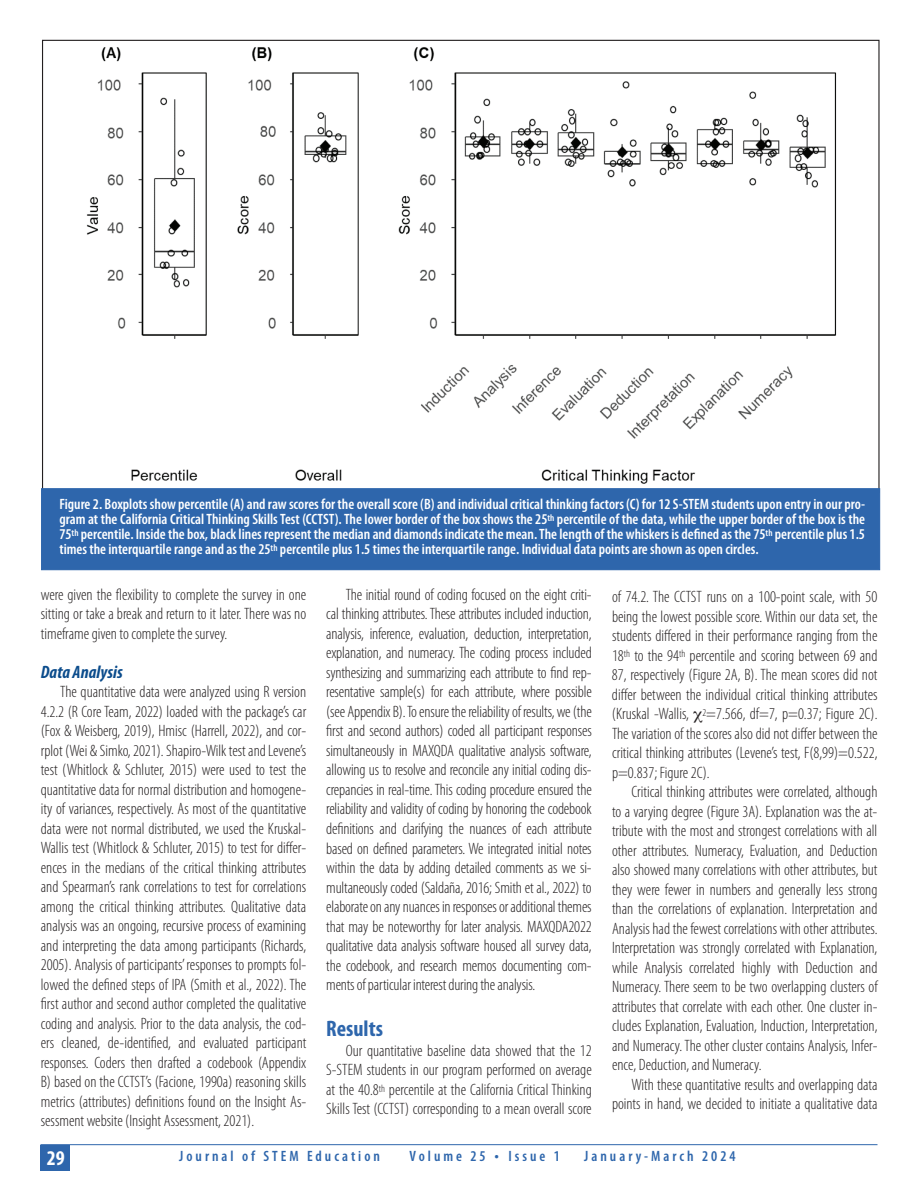
<style>
.page{position:relative;width:918px;height:1188px;background:#fff}
.page>*{position:absolute;margin:0;border:0;box-sizing:border-box;transform-origin:0 0}
.t1{font:700 condensed 22.5px "Myriad Pro";color:#2e66ac}
.t2{font:700 condensed 21px "Myriad Pro";color:#fff}
.t3{font:italic 700 condensed 18px "Myriad Pro";color:#0b4c8c}
.t4{font:300 condensed 16.5px/19.5px "Myriad Pro";color:#231f20;text-align:justify}
.t5{font:600 condensed 15px/15px "Myriad Pro";color:#fff;text-align:justify}
.t6{font:600 condensed 15px "Myriad Pro";letter-spacing:.2em;color:#2e66ac}
.s1{font-size:16.5px}
</style>
<div class="page">
<hr style="left:40px;top:1144px;width:838px;height:1px;background:#2e66ac">
<div style="left:40px;top:1145px;width:30px;height:26px;background:#2e66ac"></div>
<img style="left:86px;top:47px;width:751px;height:437px">
<div style="left:41px;top:488px;width:839px;height:82px;background:#2e66ac;border:1px solid #2e66ac"></div>
<p class="t5" style="left:59px;top:497px;width:807px">Figure 2. Boxplots show percentile (A) and raw scores for the overall score (B) and individual critical thinking factors (C) for 12 S-STEM students upon entry in our pro&shy;gram at the California Critical Thinking Skills Test (CCTST). The lower border of the box shows the 25<sup>th</sup> percentile of the data, while the upper border of the box is the 75<sup>th</sup> percentile. Inside the box, black lines represent the median and diamonds indicate the mean. The length of the whiskers is defined as the 75<sup>th</sup> percentile plus 1.5 times the interquartile range and as the 25<sup>th</sup> percentile plus 1.5 times the interquartile range. Individual data points are shown as open circles.</p>
<p class="t4" style="left:41px;top:585px;width:267px">were given the flexibility to complete the survey in one sitting or take a break and return to it later. There was no timeframe given to complete the survey.</p>
<p class="t3" style="left:41px;top:661px;width:83px">Data Analysis</p>
<p class="t4" style="left:41px;top:682px;width:267px;text-indent:20px">The quantitative data were analyzed using R version 4.2.2 (R Core Team, 2022) loaded with the package’s car (Fox &amp; Weisberg, 2019), Hmisc (Harrell, 2022), and cor&shy;rplot (Wei &amp; Simko, 2021). Shapiro-Wilk test and Levene’s test (Whitlock &amp; Schluter, 2015) were used to test the quantitative data for normal distribution and homogene&shy;ity of variances, respectively. As most of the quantitative data were not normal distributed, we used the Kruskal-Wallis test (Whitlock &amp; Schluter, 2015) to test for differ&shy;ences in the medians of the critical thinking attributes and Spearman’s rank correlations to test for correlations among the critical thinking attributes. Qualitative data analysis was an ongoing, recursive process of examining and interpreting the data among participants (Richards, 2005). Analysis of participants’ responses to prompts fol&shy;lowed the defined steps of IPA (Smith et al., 2022). The first author and second author completed the qualitative coding and analysis. Prior to the data analysis, the cod&shy;ers cleaned, de-identified, and evaluated participant responses. Coders then drafted a codebook (Appendix B) based on the CCTST’s (Facione, 1990a) reasoning skills metrics (attributes) definitions found on the Insight As&shy;sessment website (Insight Assessment, 2021).</p>
<p class="t4" style="left:326px;top:585px;width:267px;text-indent:20px">The initial round of coding focused on the eight criti&shy;cal thinking attributes. These attributes included induction, analysis, inference, evaluation, deduction, interpretation, explanation, and numeracy. The coding process included synthesizing and summarizing each attribute to find rep&shy;resentative sample(s) for each attribute, where possible (see Appendix B). To ensure the reliability of results, we (the first and second authors) coded all participant responses simultaneously in MAXQDA qualitative analysis software, allowing us to resolve and reconcile any initial coding dis&shy;crepancies in real-time. This coding procedure ensured the reliability and validity of coding by honoring the codebook definitions and clarifying the nuances of each attribute based on defined parameters. We integrated initial notes within the data by adding detailed comments as we si&shy;multaneously coded (Saldaña, 2016; Smith et al., 2022) to elaborate on any nuances in responses or additional themes that may be noteworthy for later analysis. MAXQDA2022 qualitative data analysis software housed all survey data, the codebook, and research memos documenting com&shy;ments of particular interest during the analysis.</p>
<h1 class="t1" style="left:326px;top:1015px;width:58px">Results</h1>
<p class="t4" style="left:326px;top:1041px;width:267px;text-indent:20px">Our quantitative baseline data showed that the 12<br>S-STEM students in our program performed on average at the 40.8<sup>th</sup> percentile at the California Critical Thinking Skills Test (CCTST) corresponding to a mean overall score</p>
<p class="t4" style="left:612px;top:587px;width:267px">of 74.2. The CCTST runs on a 100-point scale, with 50 being the lowest possible score. Within our data set, the students differed in their performance ranging from the 18<sup>th</sup> to the 94<sup>th</sup> percentile and scoring between 69 and 87, respectively (Figure 2A, B). The mean scores did not differ between the individual critical thinking attributes (Kruskal -Wallis, <sup>2</sup>=7.566, df=7, p=0.37; Figure 2C).<br>The variation of the scores also did not differ between the critical thinking attributes (Levene’s test, F(8,99)=0.522, p=0.837; Figure 2C).</p>
<p class="t4" style="left:612px;top:782px;width:267px;text-indent:20px">Critical thinking attributes were correlated, although to a varying degree (Figure 3A). Explanation was the at&shy;tribute with the most and strongest correlations with all other attributes. Numeracy, Evaluation, and Deduction also showed many correlations with other attributes, but they were fewer in numbers and generally less strong than the correlations of explanation. Interpretation and Analysis had the fewest correlations with other attributes.<br>Interpretation was strongly correlated with Explanation, while Analysis correlated highly with Deduction and Numeracy. There seem to be two overlapping clusters of attributes that correlate with each other. One cluster in&shy;cludes Explanation, Evaluation, Induction, Interpretation, and Numeracy. The other cluster contains Analysis, Infer&shy;ence, Deduction, and Numeracy.</p>
<p class="t4" style="left:612px;top:1074px;width:267px;text-align:right">With these quantitative results and overlapping data points in hand, we decided to initiate a qualitative data</p>
<p class="t2" style="left:47px;top:1145px;width:19px">29</p>
<p class="t6" style="left:179px;top:1147px;width:202px">Journal of STEM Education</p>
<p class="t6" style="left:410px;top:1147px;width:152px">Volume 25 <span class="s1">•</span> Issue 1</p>
<p class="t6" style="left:584px;top:1147px;width:153px">January-March 2024</p>
</div>
